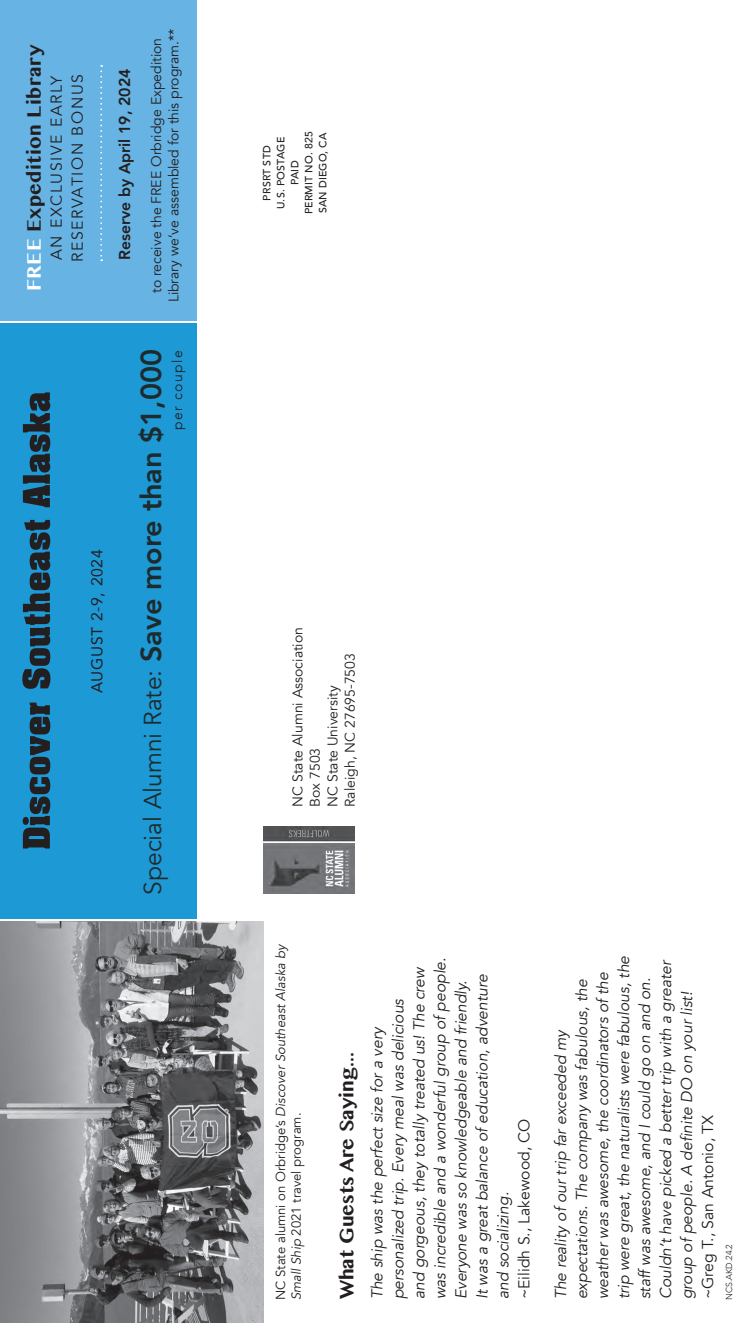
<style>
.page{position:relative;width:756px;height:1323px;background:#fff}
.page>*{position:absolute;margin:0;border:0;box-sizing:border-box;transform-origin:0 0}
.t1{font:24.5px "Avenir";color:#2e2b2c}
.Heading{font:700 22.75px "Khmer MN";color:#231f20}
.Description{font:700 22.75px "Khmer MN";letter-spacing:.02em;color:#231f20}
.t2{font:italic 15.75px/21px "Avenir";color:#231f20}
.t3{font:15.75px "Avenir";letter-spacing:.015em;color:#231f20}
.t4{font:15.75px/21px "Avenir";letter-spacing:.1em;color:#231f20}
.t5{font:800 15.75px "Avenir";color:#231f20}
.t6{font:15.75px "Avenir";letter-spacing:.04em;color:#231f20}
.t7{font:14px/17.5px "Avenir";color:#231f20;text-align:center}
.t8{font:300 14px "Avenir";letter-spacing:.1em;color:#231f20}
.t9{font:13.12px/15.8px "Avenir";color:#231f20}
.t10{font:500 10.5px "Avenir";letter-spacing:.025em;color:#231f20}
.t11{font:300 8.75px "Avenir";color:#231f20}
.s1{color:#fff}
.s2{font-weight:800;font-size:28.88px}
.s3{font-style:italic}
</style>
<div class="page">
<div style="left:0;top:0;width:197px;height:320px;background:#67b3e3"></div>
<div style="left:0;top:323px;width:197px;height:596px;background:#1d99d6"></div>
<svg style="left:22px;top:392px;width:29px;height:457px"></svg>
<svg style="left:100px;top:65px;width:2px;height:196px"></svg>
<img style="left:0;top:922px;width:263px;height:401px">
<img style="left:263px;top:826px;width:92px;height:67px">
<p class="Description" style="left:20px;top:291px;width:248px;rotate:-90deg"><span class="s1">FREE</span> Expedition Library</p>
<p class="t4" style="left:46px;top:262px;width:189px;rotate:-90deg">AN EXCLUSIVE EARLY<br>RESERVATION BONUS</p>
<p class="t5" style="left:112px;top:260px;width:193px;rotate:-90deg">Reserve by April 19, 2024</p>
<p class="t7" style="left:148px;top:302px;width:275px;rotate:-90deg">to receive the FREE Orbridge Expedition<br>Library we’ve assembled for this program.**</p>
<p class="t6" style="left:84px;top:693px;width:145px;rotate:-90deg">AUGUST 2-9, 2024</p>
<h1 class="t1" style="left:138px;top:895px;width:547px;rotate:-90deg">Special Alumni Rate: <span class="s2">Save more than $1,000</span></h1>
<p class="t8" style="left:169px;top:430px;width:81px;rotate:-90deg">per couple</p>
<p class="t10" style="left:300px;top:214px;width:84px;rotate:-90deg">PERMIT NO. 825</p>
<p class="t10" style="left:314px;top:213px;width:82px;rotate:-90deg">SAN DIEGO, CA</p>
<p class="t10" style="left:258px;top:201px;width:57px;rotate:-90deg">PRSRT STD</p>
<p class="t10" style="left:272px;top:209px;width:74px;rotate:-90deg">U.S. POSTAGE</p>
<p class="t10" style="left:286px;top:185px;width:26px;rotate:-90deg">PAID</p>
<p class="t7" style="left:289px;top:807px;width:181px;rotate:-90deg">NC State Alumni Association</p>
<p class="t7" style="left:342px;top:807px;width:155px;rotate:-90deg">Raleigh, NC 27695-7503</p>
<p class="t7" style="left:324px;top:807px;width:123px;rotate:-90deg">NC State University</p>
<p class="t7" style="left:307px;top:807px;width:60px;rotate:-90deg">Box 7503</p>
<p class="t9" style="left:273px;top:1300px;width:357px;rotate:-90deg">NC State alumni on Orbridge’s <span class="s3">Discover Southeast Alaska by<br>Small Ship</span> 2021 travel program.</p>
<p class="Heading" style="left:332px;top:1299px;width:249px;rotate:-90deg">What Guests Are Saying...</p>
<p class="t2" style="left:367px;top:1299px;width:343px;rotate:-90deg">The ship was the perfect size for a very personalized trip. Every meal was delicious<br>and gorgeous, they totally treated us! The crew was incredible and a wonderful group of people.<br>Everyone was so knowledgeable and friendly.<br>It was a great balance of education, adventure and socializing.</p>
<p class="t3" style="left:515px;top:1299px;width:182px;rotate:-90deg">~Eilidh S., Lakewood, CO</p>
<p class="t2" style="left:550px;top:1299px;width:345px;rotate:-90deg">The reality of our trip far exceeded my expectations. The company was fabulous, the weather was awesome, the coordinators of the trip were great, the naturalists were fabulous, the staff was awesome, and I could go on and on.<br>Couldn’t have picked a better trip with a greater group of people. A definite DO on your list!</p>
<p class="t3" style="left:698px;top:1299px;width:186px;rotate:-90deg">~Greg T., San Antonio, TX</p>
<p class="t11" style="left:724px;top:1300px;width:58px;rotate:-90deg">NCS.AKD.24.2</p>
</div>
